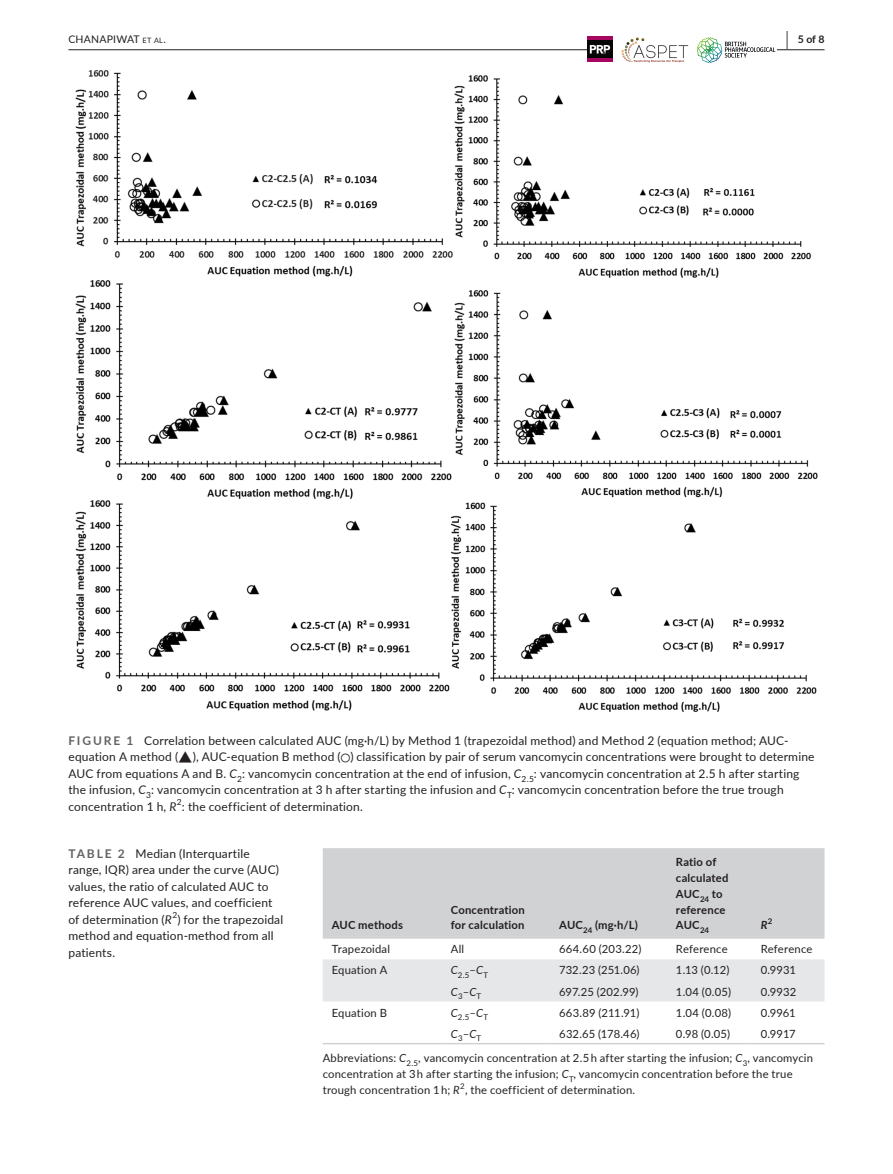
<style>
.page{position:relative;width:893px;height:1174px;background:#fff}
.page>*{position:absolute;margin:0;border:0;box-sizing:border-box;transform-origin:0 0}
.t1{font:12px/16.5px "Lato";letter-spacing:.015em;color:#231f20}
.t2{font:11.25px/15.8px "Lato";letter-spacing:.015em;color:#231f20}
.t3{font:700 11.25px/15.8px "Lato";letter-spacing:.015em;color:#231f20}
.t4{font:italic 11.25px "Lato";color:#231f20}
.t5{font:italic 700 11.25px "Lato";color:#231f20}
.t6{font:10.5px "Lato";letter-spacing:.015em;color:#231f20}
.t7{font:700 10.5px "Lato";color:#231f20}
.t8{font:8.4px "Lato";color:#231f20}
.t9{font:7.8px "Lato";color:#231f20}
.t10{font:700 7.8px "Lato";color:#231f20}
.s1{font-size:7.35px}
.s2{font-size:19.5px}
.s3{font-weight:700;color:#636366}
.s4{font-family:"STIX"}
.s5{font-style:italic}
.s6{font-style:normal}
</style>
<div class="page">
<hr style="left:68px;top:49px;width:756px;height:1px;background:#231f20">
<div style="left:587px;top:36px;width:189px;height:27px;background:#fff"></div>
<div style="left:587px;top:37px;width:26px;height:25px;background:#070606"></div>
<hr style="left:587px;top:37px;width:26px;height:3px;background:#a60660">
<hr style="left:587px;top:59px;width:26px;height:3px;background:#a60660">
<svg style="left:590px;top:45px;width:20px;height:9px"></svg>
<svg style="left:621px;top:37px;width:67px;height:25px"></svg>
<svg style="left:697px;top:37px;width:78px;height:26px"></svg>
<img style="left:75px;top:70px;width:743px;height:642px">
<div style="left:323px;top:848px;width:501px;height:90px;background:#d1d2d4"></div>
<div style="left:323px;top:959px;width:501px;height:42px;background:#e6e7e9"></div>
<hr style="left:323px;top:1043px;width:119px;height:1px;background:#d1d2d4">
<hr style="left:442px;top:1043px;width:108px;height:1px;background:#d1d2d4">
<hr style="left:550px;top:1043px;width:117px;height:1px;background:#d1d2d4">
<hr style="left:667px;top:1043px;width:85px;height:1px;background:#d1d2d4">
<hr style="left:752px;top:1043px;width:72px;height:1px;background:#d1d2d4">
<p class="t6" style="left:68px;top:31px;width:99px">CHANAPIWAT <span class="s1">et al</span>.</p>
<p class="t7" style="left:786px;top:31px;width:40px"><span class="s2">|</span> 5 of 8</p>
<p class="t1" style="left:68px;top:731px;width:748px"><span class="s3">FIGURE 1</span> Correlation between calculated AUC (mg·h/L) by Method 1 (trapezoidal method) and Method 2 (equation method; AUC&shy;equation A method (<span class="s4">▲</span>), AUC-equation B method (<span class="s4">○</span>) classification by pair of serum vancomycin concentrations were brought to determine AUC from equations A and B. <span class="s5">C</span><sub>2</sub>: vancomycin concentration at the end of infusion, <span class="s5">C</span><sub>2.5</sub>: vancomycin concentration at 2.5 h after starting the infusion, <span class="s5">C</span><sub>3</sub>: vancomycin concentration at 3 h after starting the infusion and <span class="s5">C</span><sub>T</sub>: vancomycin concentration before the true trough concentration 1 h, <span class="s5">R</span><sup>2</sup>: the coefficient of determination.</p>
<p class="t1" style="left:68px;top:844px;width:212px"><span class="s3">TABLE 2</span> Median (Interquartile range, IQR) area under the curve (AUC) values, the ratio of calculated AUC to reference AUC values, and coefficient of determination (<span class="s5">R</span></p>
<p class="t8" style="left:172px;top:909px;width:6px">2</p>
<p class="t1" style="left:68px;top:910px;width:216px;text-indent:109px">) for the trapezoidal method and equation-method from all patients.</p>
<p class="t3" style="left:332px;top:917px;width:73px">AUC methods</p>
<p class="t3" style="left:451px;top:901px;width:76px">Concentration for calculation</p>
<p class="t3" style="left:559px;top:917px;width:80px">AUC<sub>24</sub> (mg·h/L)</p>
<p class="t3" style="left:676px;top:854px;width:54px">Ratio of calculated<br>AUC<sub>24</sub> to reference<br>AUC<sub>24</sub></p>
<p class="t5" style="left:761px;top:917px;width:8px">R</p>
<p class="t10" style="left:768px;top:915px;width:6px">2</p>
<p class="t2" style="left:332px;top:941px;width:60px">Trapezoidal</p>
<p class="t2" style="left:451px;top:941px;width:15px">All</p>
<p class="t2" style="left:559px;top:941px;width:84px">664.60 (203.22)</p>
<p class="t2" style="left:676px;top:941px;width:53px">Reference</p>
<p class="t2" style="left:761px;top:941px;width:53px">Reference</p>
<p class="t2" style="left:332px;top:962px;width:57px">Equation A</p>
<p class="t9" style="left:451px;top:969px;width:39px"><sup>C</sup>2.5<sup>–</sup><sup>C</sup>T</p>
<p class="t2" style="left:559px;top:962px;width:82px">732.23 (251.06)</p>
<p class="t2" style="left:676px;top:962px;width:55px">1.13 (0.12)</p>
<p class="t2" style="left:761px;top:962px;width:37px">0.9931</p>
<p class="t4" style="left:451px;top:983px;width:32px">C<sub>3</sub><span class="s6">–</span>C<sub>T</sub></p>
<p class="t2" style="left:559px;top:983px;width:81px">697.25 (202.99)</p>
<p class="t2" style="left:676px;top:983px;width:57px">1.04 (0.05)</p>
<p class="t2" style="left:761px;top:983px;width:37px">0.9932</p>
<p class="t2" style="left:332px;top:1004px;width:57px">Equation B</p>
<p class="t9" style="left:451px;top:1011px;width:39px"><sup>C</sup>2.5<sup>–</sup><sup>C</sup>T</p>
<p class="t2" style="left:559px;top:1004px;width:82px">663.89 (211.91)</p>
<p class="t2" style="left:676px;top:1004px;width:57px">1.04 (0.08)</p>
<p class="t2" style="left:761px;top:1004px;width:36px">0.9961</p>
<p class="t4" style="left:451px;top:1025px;width:32px">C<sub>3</sub><span class="s6">–</span>C<sub>T</sub></p>
<p class="t2" style="left:559px;top:1025px;width:82px">632.65 (178.46)</p>
<p class="t2" style="left:676px;top:1025px;width:56px">0.98 (0.05)</p>
<p class="t2" style="left:761px;top:1025px;width:37px">0.9917</p>
<p class="t2" style="left:323px;top:1050px;width:492px">Abbreviations: <span class="s5">C</span><sub>2.5</sub>, vancomycin concentration at 2.5 h after starting the infusion; <span class="s5">C</span><sub>3</sub>, vancomycin concentration at 3 h after starting the infusion; <span class="s5">C</span><sub>T</sub>, vancomycin concentration before the true trough concentration 1 h; <span class="s5">R</span></p>
<p class="t9" style="left:460px;top:1080px;width:6px">2</p>
<p class="t2" style="left:465px;top:1081px;width:172px">, the coefficient of determination.</p>
</div>
